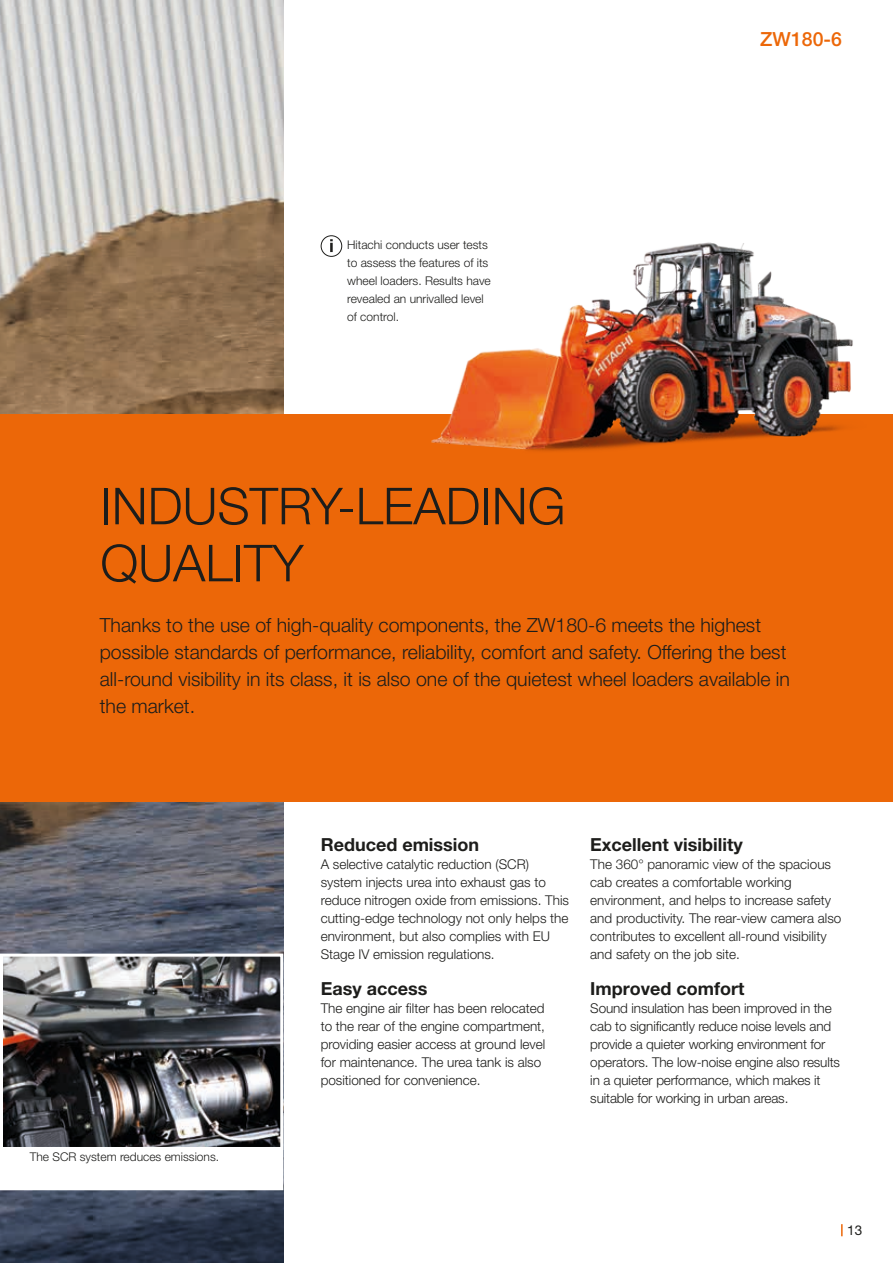
<style>
.page{position:relative;width:893px;height:1263px;background:#fff}
.page>*{position:absolute;margin:0;border:0;box-sizing:border-box;transform-origin:0 0}
.t1{font:300 51px/57px "Helvetica Neue LT Pro";color:#1d1d1b}
.t2{font:300 19.5px/27px "Helvetica Neue LT Pro";color:#1d1d1b}
.t3{font:500 19.5px "Helvetica Neue LT Pro";color:#ec6708}
.t4{font:700 18px "Helvetica Neue LT Pro";color:#1d1d1b}
.t5{font:300 13.5px/18px "Helvetica Neue LT Pro";color:#1d1d1b}
.t6{font:13.5px "Helvetica Neue LT Pro";color:#1d1d1b}
.t7{font:300 12px/18px "Helvetica Neue LT Pro";color:#1d1d1b}
</style>
<div class="page">
<svg style="left:841px;top:1224px;width:2px;height:12px"></svg>
<img style="left:0;top:0;width:283px;height:1263px">
<div style="left:2px;top:1114px;width:280px;height:75px;background:#fff"></div>
<img style="left:4px;top:958px;width:275px;height:188px">
<div style="left:0;top:954px;width:283px;height:196px;border:3px solid #fff"></div>
<div style="left:0;top:414px;width:893px;height:388px;background:#ec6708"></div>
<img style="left:431px;top:242px;width:422px;height:209px">
<div style="left:321px;top:235px;width:21px;height:22px;border:1px solid #1d1d1b;border-radius:50%"></div>
<svg style="left:330px;top:239px;width:3px;height:13px"></svg>
<p class="t7" style="left:347px;top:235px;width:145px">Hitachi conducts user tests to assess the features of its wheel loaders. Results have revealed an unrivalled level of control.</p>
<h2 class="t3" style="left:760px;top:27px;width:83px">ZW180‑6</h2>
<h1 class="t1" style="left:100px;top:477px;width:467px">INDUSTRY-LEADING<br>QUALITY</h1>
<p class="t2" style="left:100px;top:611px;width:692px">Thanks to the use of high-quality components, the ZW180‑6 meets the highest possible standards of performance, reliability, comfort and safety. Offering the best all-round visibility in its class, it is also one of the quietest wheel loaders available in the market.</p>
<p class="t7" style="left:30px;top:1148px;width:191px">The SCR system reduces emissions.</p>
<h3 class="t4" style="left:321px;top:833px;width:160px">Reduced emission</h3>
<p class="t5" style="left:321px;top:854px;width:250px">A selective catalytic reduction (SCR) system injects urea into exhaust gas to reduce nitrogen oxide from emissions. This cutting-edge technology not only helps the environment, but also complies with EU Stage IV emission regulations.</p>
<h3 class="t4" style="left:321px;top:977px;width:108px">Easy access</h3>
<p class="t5" style="left:321px;top:998px;width:226px">The engine air filter has been relocated to the rear of the engine compartment, providing easier access at ground level for maintenance. The urea tank is also positioned for convenience.</p>
<h3 class="t4" style="left:590px;top:833px;width:154px">Excellent visibility</h3>
<p class="t5" style="left:590px;top:854px;width:253px">The 360° panoramic view of the spacious cab creates a comfortable working environment, and helps to increase safety and productivity. The rear-view camera also contributes to excellent all-round visibility and safety on the job site.</p>
<h3 class="t4" style="left:590px;top:977px;width:156px">Improved comfort</h3>
<p class="t5" style="left:590px;top:998px;width:251px">Sound insulation has been improved in the cab to significantly reduce noise levels and provide a quieter working environment for operators. The low-noise engine also results in a quieter performance, which makes it suitable for working in urban areas.</p>
<p class="t6" style="left:847px;top:1222px;width:17px">13</p>
</div>
